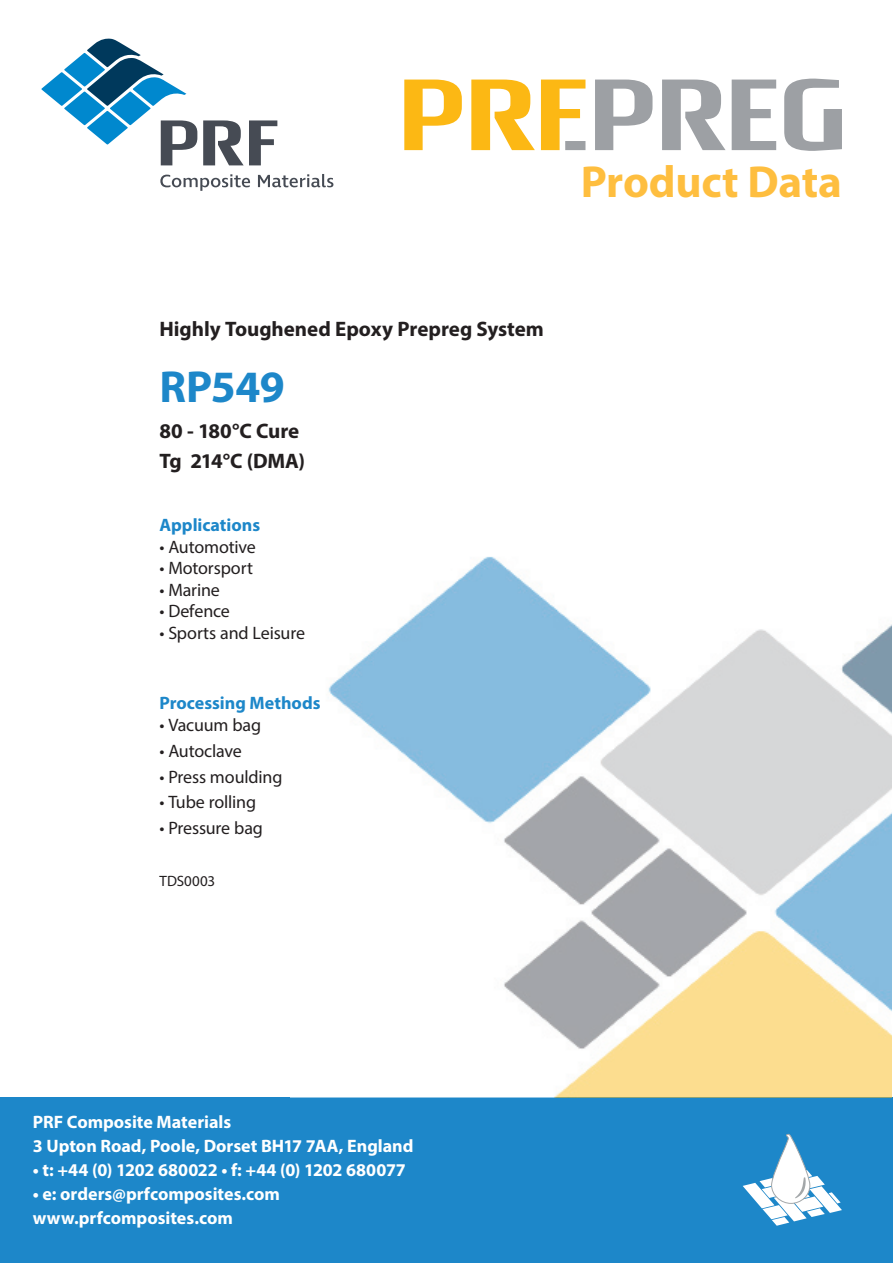
<style>
.page{position:relative;width:893px;height:1263px;background:#fff}
.page>*{position:absolute;margin:0;border:0;box-sizing:border-box;transform-origin:0 0}
.t1{font:700 45px "Myriad Pro";letter-spacing:-.005em;color:#febe3f}
.t2{font:700 45px "Myriad Pro";letter-spacing:-.01em;color:#1d87c9}
.t3{font:700 21px/30px "Myriad Pro";color:#231f20}
.t4{font:700 18px/24px "Myriad Pro";color:#fff}
.t5{font:18px "Myriad Pro";letter-spacing:-.01em;color:#231f20}
.t6{font:700 18px "Myriad Pro";color:#1d87c9}
.t7{font:15px "Myriad Pro";letter-spacing:.005em;color:#231f20}
</style>
<div class="page">
<div style="left:0;top:1097px;width:893px;height:166px;background:#1d87c9"></div>
<img style="left:328px;top:556px;width:564px;height:541px">
<svg style="left:743px;top:1134px;width:99px;height:92px"></svg>
<svg style="left:160px;top:174px;width:90px;height:17px"></svg>
<svg style="left:258px;top:174px;width:75px;height:13px"></svg>
<svg style="left:203px;top:120px;width:74px;height:45px"></svg>
<svg style="left:41px;top:39px;width:156px;height:126px"></svg>
<svg style="left:404px;top:80px;width:131px;height:70px"></svg>
<svg style="left:595px;top:79px;width:247px;height:72px"></svg>
<svg style="left:541px;top:80px;width:44px;height:70px"></svg>
<div style="left:565px;top:141px;width:20px;height:9px;background:#9da0a4"></div>
<h1 class="t1" style="left:581px;top:152px;width:263px">Product Data</h1>
<p class="t3" style="left:159px;top:313px;width:386px">Highly Toughened Epoxy Prepreg System</p>
<h1 class="t2" style="left:159px;top:357px;width:127px">RP549</h1>
<p class="t3" style="left:159px;top:415px;width:147px">80 - 180°C Cure<br>Tg 214°C (DMA)</p>
<p class="t6" style="left:159px;top:513px;width:102px">Applications</p>
<p class="t5" style="left:159px;top:535px;width:98px">• Automotive</p>
<p class="t5" style="left:159px;top:557px;width:95px">• Motorsport</p>
<p class="t5" style="left:159px;top:579px;width:62px">• Marine</p>
<p class="t5" style="left:159px;top:600px;width:72px">• Defence</p>
<p class="t5" style="left:159px;top:622px;width:147px">• Sports and Leisure</p>
<p class="t6" style="left:159px;top:691px;width:163px">Processing Methods</p>
<p class="t5" style="left:159px;top:714px;width:103px">• Vacuum bag</p>
<p class="t5" style="left:159px;top:740px;width:84px">• Autoclave</p>
<p class="t5" style="left:159px;top:765px;width:124px">• Press moulding</p>
<p class="t5" style="left:159px;top:791px;width:98px">• Tube rolling</p>
<p class="t5" style="left:159px;top:817px;width:105px">• Pressure bag</p>
<p class="t7" style="left:159px;top:872px;width:57px">TDS0003</p>
<p class="t4" style="left:33px;top:1109px;width:382px">PRF Composite Materials<br>3 Upton Road, Poole, Dorset BH17 7AA, England</p>
<p class="t4" style="left:33px;top:1157px;width:374px">• t: +44 (0) 1202 680022 • f: +44 (0) 1202 680077</p>
<p class="t4" style="left:33px;top:1181px;width:249px">• e: orders@prfcomposites.com www.prfcomposites.com</p>
</div>
